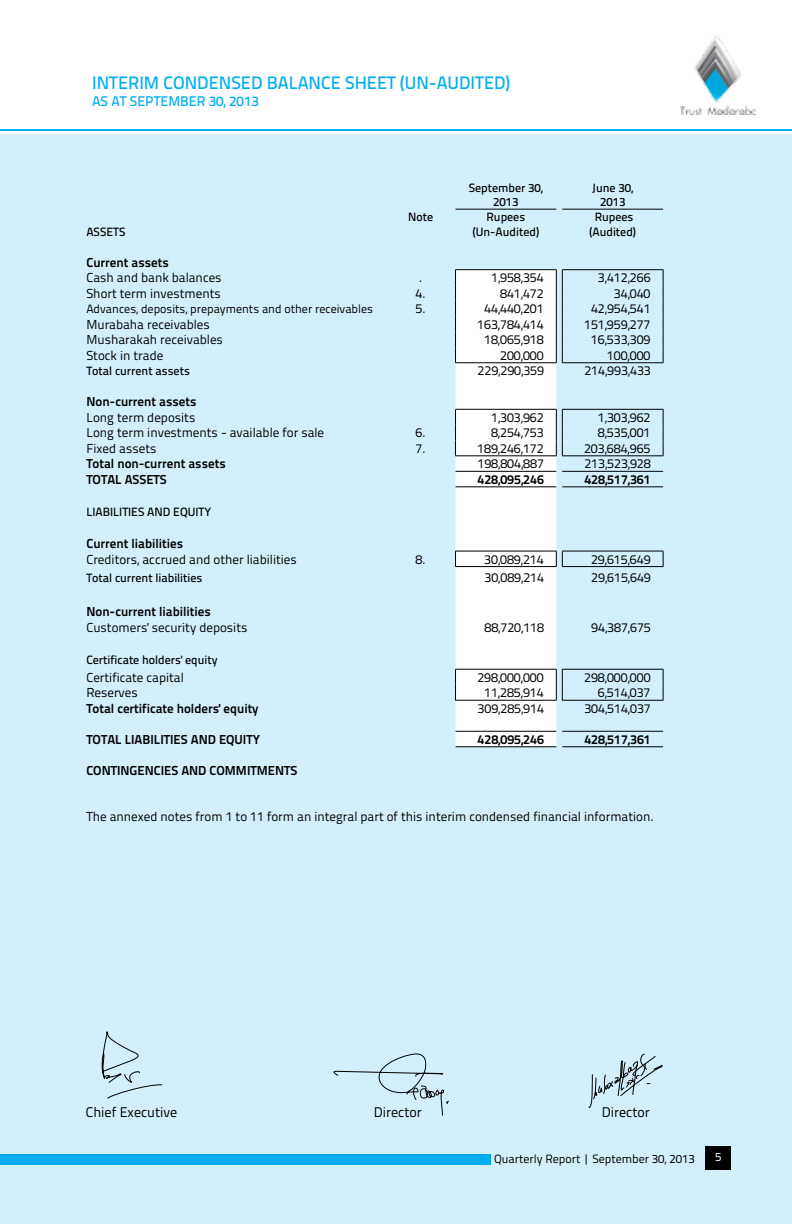
<style>
.page{position:relative;width:792px;height:1224px;background:#fff}
.page>*{position:absolute;margin:0;border:0;box-sizing:border-box;transform-origin:0 0}
.t1{font:18px "Titillium Text 25 L 600 wt";color:#00aeef}
.t2{font:14px "Titillium Text 25 L 400 wt";color:#000}
.t3{font:14px "Titillium Text 25 L 600 wt";color:#00aeef}
.t4{font:13px "Titillium Text 25 L 400 wt";color:#000}
.t5{font:13px "Titillium Text 25 L 800 wt";color:#000}
.t6{font:12px/14.4px "Titillium Text 25 L 600 wt";color:#000;text-align:center}
.t7{font:12px "Titillium Text 25 L 400 wt";color:#000}
.t8{font:12px "Titillium Text 25 L 400 wt";color:#fff}
</style>
<div class="page">
<div style="left:0;top:134px;width:792px;height:1090px;background:#d4effc"></div>
<hr style="left:0;top:129px;width:792px;height:2px;background:#00aeef">
<img style="left:680px;top:35px;width:76px;height:79px">
<div style="left:706px;top:1146px;width:25px;height:24px;background:#000"></div>
<div style="left:0;top:1154px;width:491px;height:11px;background:#00aeef"></div>
<div style="left:456px;top:270px;width:100px;height:476px;background:#fff"></div>
<svg style="left:663px;top:270px;width:1px;height:93px"></svg>
<hr style="left:455px;top:409px;width:102px;height:1px;background:#000">
<hr style="left:455px;top:455px;width:102px;height:1px;background:#000">
<svg style="left:455px;top:410px;width:1px;height:46px"></svg>
<svg style="left:663px;top:410px;width:1px;height:46px"></svg>
<hr style="left:455px;top:669px;width:102px;height:1px;background:#000">
<svg style="left:455px;top:669px;width:1px;height:31px"></svg>
<hr style="left:455px;top:700px;width:102px;height:1px;background:#000">
<hr style="left:455px;top:269px;width:102px;height:1px;background:#000">
<svg style="left:455px;top:270px;width:1px;height:92px"></svg>
<hr style="left:455px;top:362px;width:102px;height:1px;background:#000">
<hr style="left:456px;top:471px;width:100px;height:1px;background:#000">
<hr style="left:455px;top:551px;width:102px;height:1px;background:#000">
<svg style="left:455px;top:551px;width:1px;height:15px"></svg>
<hr style="left:455px;top:566px;width:102px;height:1px;background:#000">
<hr style="left:456px;top:731px;width:100px;height:1px;background:#000">
<hr style="left:562px;top:731px;width:101px;height:1px;background:#000">
<hr style="left:562px;top:471px;width:101px;height:1px;background:#000">
<hr style="left:456px;top:746px;width:100px;height:1px;background:#000">
<hr style="left:562px;top:746px;width:101px;height:1px;background:#000">
<hr style="left:456px;top:486px;width:100px;height:1px;background:#000">
<hr style="left:562px;top:486px;width:101px;height:1px;background:#000">
<hr style="left:562px;top:269px;width:101px;height:1px;background:#000">
<hr style="left:562px;top:362px;width:101px;height:1px;background:#000">
<hr style="left:562px;top:409px;width:101px;height:1px;background:#000">
<hr style="left:562px;top:455px;width:101px;height:1px;background:#000">
<hr style="left:562px;top:551px;width:101px;height:1px;background:#000">
<svg style="left:663px;top:551px;width:1px;height:15px"></svg>
<hr style="left:562px;top:566px;width:101px;height:1px;background:#000">
<hr style="left:562px;top:669px;width:101px;height:1px;background:#000">
<svg style="left:663px;top:669px;width:1px;height:31px"></svg>
<hr style="left:562px;top:700px;width:101px;height:1px;background:#000">
<svg style="left:556px;top:410px;width:7px;height:46px"></svg>
<svg style="left:556px;top:270px;width:7px;height:93px"></svg>
<svg style="left:556px;top:551px;width:7px;height:15px"></svg>
<svg style="left:556px;top:669px;width:7px;height:31px"></svg>
<hr style="left:456px;top:209px;width:100px;height:1px;background:#000">
<hr style="left:562px;top:209px;width:101px;height:1px;background:#000">
<svg style="left:101px;top:1031px;width:62px;height:68px"></svg>
<svg style="left:333px;top:1053px;width:116px;height:63px"></svg>
<svg style="left:588px;top:1053px;width:75px;height:55px"></svg>
<h1 class="t1" style="left:92px;top:69px;width:197px">Interim Condensed Balan</h1>
<h1 class="t1" style="left:321px;top:69px;width:191px">ce Sheet (Un-Audited)</h1>
<p class="t3" style="left:92px;top:90px;width:55px">As At sEPTEM</p>
<p class="t3" style="left:180px;top:90px;width:80px">BER 30, 2013</p>
<p class="t6" style="left:469px;top:180px;width:76px">September 30,<br>2013</p>
<p class="t6" style="left:592px;top:180px;width:42px">June 30,<br>2013</p>
<p class="t6" style="left:408px;top:209px;width:27px">Note</p>
<p class="t6" style="left:487px;top:209px;width:40px">Rupees</p>
<p class="t6" style="left:595px;top:209px;width:40px">Rupees</p>
<p class="t6" style="left:86px;top:224px;width:15px">ASSETS</p>
<p class="t6" style="left:473px;top:224px;width:68px">(Un-Audited)</p>
<p class="t6" style="left:589px;top:224px;width:48px">(Audited)</p>
<p class="t5" style="left:86px;top:252px;width:84px">Current assets</p>
<p class="t4" style="left:86px;top:268px;width:137px">Cash and bank balances</p>
<p class="t4" style="left:419px;top:268px;width:5px">.</p>
<p class="t4" style="left:491px;top:268px;width:54px">1,958,354</p>
<p class="t4" style="left:598px;top:268px;width:54px">3,412,266</p>
<p class="t4" style="left:86px;top:284px;width:136px">Short term investments</p>
<p class="t4" style="left:416px;top:284px;width:12px">4.</p>
<p class="t4" style="left:500px;top:284px;width:45px">841,472</p>
<p class="t4" style="left:614px;top:284px;width:38px">34,040</p>
<p class="t7" style="left:86px;top:300px;width:288px">Advances, deposits, prepayments and other receivables</p>
<p class="t4" style="left:416px;top:299px;width:12px">5.</p>
<p class="t4" style="left:484px;top:299px;width:61px">44,440,201</p>
<p class="t4" style="left:591px;top:299px;width:61px">42,954,541</p>
<p class="t4" style="left:86px;top:315px;width:125px">M urabaha receivables</p>
<p class="t4" style="left:477px;top:315px;width:68px">163,784,414</p>
<p class="t4" style="left:584px;top:315px;width:68px">151,959,277</p>
<p class="t4" style="left:86px;top:330px;width:138px">M usharakah receivables</p>
<p class="t4" style="left:484px;top:330px;width:61px">18,065,918</p>
<p class="t4" style="left:591px;top:330px;width:61px">16,533,309</p>
<p class="t4" style="left:86px;top:346px;width:79px">Stock in trade</p>
<p class="t4" style="left:500px;top:346px;width:45px">200,000</p>
<p class="t4" style="left:607px;top:346px;width:45px">100,000</p>
<p class="t6" style="left:86px;top:363px;width:105px">Total current assets</p>
<p class="t4" style="left:478px;top:361px;width:68px">229,290,359</p>
<p class="t4" style="left:584px;top:361px;width:68px">214,993,433</p>
<p class="t5" style="left:86px;top:392px;width:112px">Non-current assets</p>
<p class="t4" style="left:86px;top:408px;width:110px">Long term deposits</p>
<p class="t4" style="left:491px;top:408px;width:54px">1,303,962</p>
<p class="t4" style="left:598px;top:408px;width:54px">1,303,962</p>
<p class="t4" style="left:86px;top:423px;width:239px">Long term investments - available for sale</p>
<p class="t4" style="left:416px;top:423px;width:12px">6.</p>
<p class="t4" style="left:491px;top:423px;width:54px">8,254,753</p>
<p class="t4" style="left:598px;top:423px;width:54px">8,535,001</p>
<p class="t4" style="left:86px;top:439px;width:72px">Fixed assets</p>
<p class="t4" style="left:416px;top:439px;width:12px">7.</p>
<p class="t4" style="left:477px;top:439px;width:68px">189,246,172</p>
<p class="t4" style="left:584px;top:439px;width:68px">203,684,965</p>
<p class="t5" style="left:86px;top:454px;width:141px">Total non-current assets</p>
<p class="t4" style="left:478px;top:454px;width:68px">198,804,887</p>
<p class="t4" style="left:584px;top:454px;width:68px">213,523,928</p>
<p class="t5" style="left:86px;top:469px;width:82px">TOTAL ASSETS</p>
<p class="t5" style="left:478px;top:469px;width:68px">428,095,246</p>
<p class="t5" style="left:584px;top:469px;width:68px">428,517,361</p>
<p class="t6" style="left:86px;top:504px;width:39px">LIABI LITIES</p>
<p class="t6" style="left:147px;top:504px;width:65px">AND EQUITY</p>
<p class="t5" style="left:86px;top:534px;width:98px">Current liabilities</p>
<p class="t4" style="left:86px;top:550px;width:212px">Creditors, accrued and other liabilities</p>
<p class="t4" style="left:416px;top:550px;width:12px">8.</p>
<p class="t4" style="left:484px;top:550px;width:61px">30,089,214</p>
<p class="t4" style="left:591px;top:550px;width:61px">29,615,649</p>
<p class="t6" style="left:86px;top:570px;width:118px">Total current liabilities</p>
<p class="t4" style="left:484px;top:568px;width:61px">30,089,214</p>
<p class="t4" style="left:591px;top:568px;width:61px">29,615,649</p>
<p class="t5" style="left:86px;top:602px;width:126px">Non-current liabilities</p>
<p class="t4" style="left:86px;top:617px;width:163px">Customers' security deposits</p>
<p class="t4" style="left:484px;top:617px;width:61px">88,720,118</p>
<p class="t4" style="left:591px;top:617px;width:61px">94,387,675</p>
<p class="t6" style="left:86px;top:652px;width:133px">Certificate holders' equity</p>
<p class="t4" style="left:86px;top:668px;width:99px">Certificate capital</p>
<p class="t4" style="left:477px;top:668px;width:68px">298,000,000</p>
<p class="t4" style="left:584px;top:668px;width:68px">298,000,000</p>
<p class="t4" style="left:86px;top:683px;width:53px">Reserves</p>
<p class="t4" style="left:484px;top:683px;width:61px">11,285,914</p>
<p class="t4" style="left:598px;top:683px;width:54px">6,514,037</p>
<p class="t5" style="left:86px;top:698px;width:174px">Total certificate holders' equity</p>
<p class="t4" style="left:478px;top:699px;width:68px">309,285,914</p>
<p class="t4" style="left:584px;top:699px;width:68px">304,514,037</p>
<p class="t5" style="left:86px;top:729px;width:175px">TOTAL LIABILITIES AND EQUITY</p>
<p class="t5" style="left:478px;top:729px;width:68px">428,095,246</p>
<p class="t5" style="left:584px;top:729px;width:68px">428,517,361</p>
<p class="t5" style="left:86px;top:760px;width:212px">CONTINGENCIES AND COMMITMENTS</p>
<p class="t4" style="left:86px;top:807px;width:569px">The annexed notes from 1 to 11 form an integral part of this interim condensed financial information.</p>
<p class="t2" style="left:86px;top:1102px;width:93px">Chief Executive</p>
<p class="t2" style="left:374px;top:1102px;width:49px">Director</p>
<p class="t2" style="left:602px;top:1102px;width:49px">Director</p>
<p class="t7" style="left:494px;top:1150px;width:202px">Quarterly Report | September 30, 2013</p>
<p class="t8" style="left:715px;top:1148px;width:8px">5</p>
</div>
